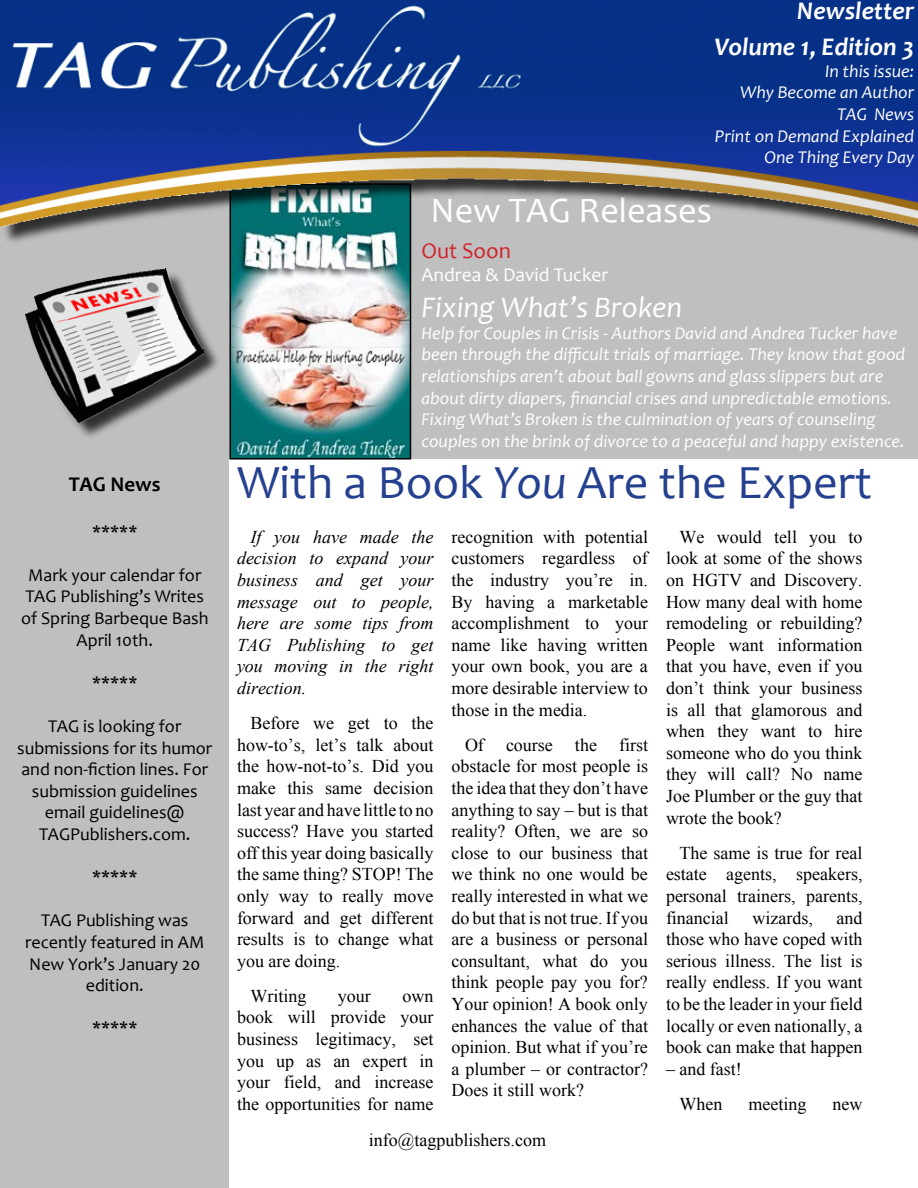
<style>
.page{position:relative;width:918px;height:1188px;background:#fff}
.page>*{position:absolute;margin:0;border:0;box-sizing:border-box;transform-origin:0 0}
.t1{font:48px "Candara";color:#24408f}
.t2{font:36px "Candara";color:#fff}
.t3{font:italic 30px "Candara";color:#fff}
.t4{font:italic 700 25.5px/36px "Candara";color:#fff;text-align:right}
.t5{font:22.5px "Candara";color:#d2232a}
.t6{font:700 21px "Candara";color:#000}
.t7{font:19.5px "Candara";color:#fff}
.t8{font:18px/21.6px "Times New Roman";color:#000;text-align:justify}
.t9{font:italic 18px/21.6px "Candara";color:#fff}
.t10{font:18px/21.6px "Candara";color:#000;text-align:center}
.t11{font:italic 18px/21.6px "Times New Roman";color:#000;text-align:justify}
.s1{font-style:italic}
</style>
<div class="page">
<div style="left:0;top:176px;width:918px;height:283px;background:#bfbfbf"></div>
<div style="left:0;top:432px;width:229px;height:756px;background:#bfbfbf"></div>
<div style="left:27px;top:270px;width:195px;height:172px;background:#000;opacity:.75"></div>
<img style="left:26px;top:268px;width:177px;height:154px">
<img style="left:233px;top:246px;width:175px;height:211px">
<div style="left:230px;top:183px;width:181px;height:277px;border:2px solid #000"></div>
<div style="left:2px;top:2px;width:916px;height:244px;background:#000;opacity:.75"></div>
<img style="left:0;top:0;width:918px;height:229px">
<p class="t6" style="left:69px;top:471px;width:93px">TAG News</p>
<p class="t10" style="left:92px;top:521px;width:47px">*****</p>
<p class="t10" style="left:21px;top:564px;width:189px">Mark your calendar for<br>TAG Publishing’s Writes of Spring Barbeque Bash<br>April 10th.</p>
<p class="t10" style="left:92px;top:672px;width:47px">*****</p>
<p class="t10" style="left:17px;top:715px;width:196px">TAG is looking for submissions for its humor and non-fiction lines. For submission guidelines email guidelines@<br>TAGPublishers.com.</p>
<p class="t10" style="left:92px;top:867px;width:47px">*****</p>
<p class="t10" style="left:25px;top:910px;width:181px">TAG Publishing was recently featured in AM<br>New York’s January 20 edition.</p>
<p class="t10" style="left:92px;top:1018px;width:47px">*****</p>
<h3 class="t4" style="left:715px;top:-7px;width:201px">Newsletter<br>Volume 1, Edition 3</h3>
<p class="t9" style="left:715px;top:60px;width:201px;text-align:right">In this issue:<br>Why Become an Author<br>TAG News<br>Print on Demand Explained<br>One Thing Every Day</p>
<h2 class="t2" style="left:430px;top:188px;width:283px">New TAG Releases</h2>
<p class="t5" style="left:422px;top:237px;width:91px">Out Soon</p>
<p class="t7" style="left:422px;top:263px;width:189px">Andrea &amp; David Tucker</p>
<h3 class="t3" style="left:422px;top:289px;width:262px">Fixing What’s Broken</h3>
<p class="t9" style="left:422px;top:322px;width:485px">Help for Couples in Crisis - Authors David and Andrea Tucker have been through the difficult trials of marriage. They know that good relationships aren’t about ball gowns and glass slippers but are about dirty diapers, financial crises and unpredictable emotions.<br>Fixing What’s Broken is the culmination of years of counseling couples on the brink of divorce to a peaceful and happy existence.</p>
<h1 class="t1" style="left:237px;top:454px;width:636px">With a Book <span class="s1">You</span> Are the Expert</h1>
<p class="t11" style="left:237px;top:526px;width:198px;text-indent:14px">If you have made the decision to expand your business and get your message out to people, here are some tips from TAG Publishing to get you moving in the right direction.</p>
<p class="t8" style="left:237px;top:712px;width:198px;text-indent:14px">Before we get to the how-to’s, let’s talk about the how-not-to’s. Did you make this same decision last year and have little to no success? Have you started off this year doing basically the same thing? STOP! The only way to really move forward and get different results is to change what you are doing.</p>
<p class="t8" style="left:250px;top:985px;width:57px">Writing</p>
<p class="t8" style="left:338px;top:985px;width:34px">your</p>
<p class="t8" style="left:452px;top:526px;width:198px">recognition with potential customers regardless of the industry you’re in.<br>By having a marketable accomplishment to your name like having written your own book, you are a more desirable interview to those in the media.</p>
<p class="t8" style="left:452px;top:734px;width:198px;text-indent:14px">Of course the first obstacle for most people is the idea that they don’t have anything to say – but is that reality? Often, we are so close to our business that we think no one would be really interested in what we do but that is not true. If you are a business or personal consultant, what do you think people pay you for?<br>Your opinion! A book only enhances the value of that opinion. But what if you’re a plumber – or contractor?<br>Does it still work?</p>
<p class="t8" style="left:666px;top:526px;width:198px;text-indent:14px">We would tell you to look at some of the shows on HGTV and Discovery.<br>How many deal with home remodeling or rebuilding?<br>People want information that you have, even if you don’t think your business is all that glamorous and when they want to hire someone who do you think they will call? No name Joe Plumber or the guy that wrote the book?</p>
<p class="t8" style="left:666px;top:842px;width:198px;text-indent:14px">The same is true for real estate agents, speakers, personal trainers, parents, financial</p>
<p class="t8" style="left:666px;top:906px;width:198px;text-indent:170px">and those who have coped with serious illness. The list is really endless. If you want to be the leader in your field locally or even nationally, a book can make that happen</p>
<p class="t8" style="left:666px;top:1051px;width:77px;line-height:35.1px;text-align:center">– and fast!<br>When</p>
<p class="t8" style="left:752px;top:906px;width:62px">wizards,</p>
<p class="t8" style="left:237px;top:985px;width:198px;text-indent:166px">own book will provide your business legitimacy, set you up as an expert in your field, and increase the opportunities for name</p>
<p class="t8" style="left:749px;top:1093px;width:59px">meeting</p>
<p class="t8" style="left:833px;top:1093px;width:31px">new</p>
<p class="t8" style="left:369px;top:1129px;width:179px">info@tagpublishers.com</p>
</div>
